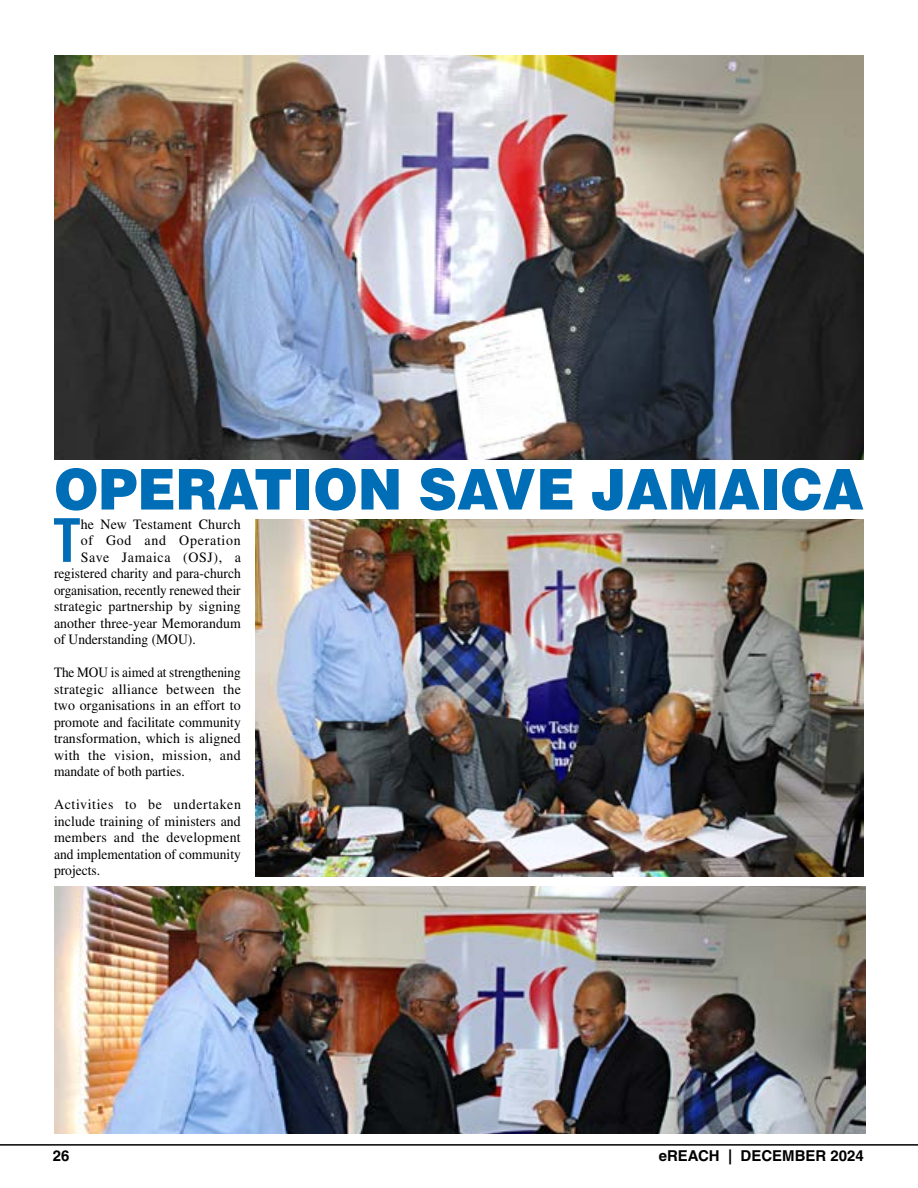
<style>
.page{position:relative;width:918px;height:1188px;background:#fff}
.page>*{position:absolute;margin:0;border:0;box-sizing:border-box;transform-origin:0 0}
.t1{font:700 condensed 58.2px "Helvetica LT Std";color:#006db7;scale:.95 1}
.t2{font:900 56.25px "Helvetica LT Std";color:#006db7;scale:.95 1}
.t3{font:700 15px "Helvetica LT Std";color:#000}
.t4{font:14.25px/16.5px "Times LT Std";color:#000;text-align:justify;scale:.93 1}
.t5{font:14.25px/16.5px "Times LT Std";color:#000;text-align:justify}
.t6{font:14.25px "Times LT Std";color:#000;scale:.95 1}
.t7{font:14.25px "Times LT Std";letter-spacing:.05em;color:#000}
.t8{font:14.25px "Times LT Std";letter-spacing:.055em;color:#000}
</style>
<div class="page">
<img style="left:54px;top:55px;width:810px;height:404px">
<hr style="left:0;top:1144px;width:918px;height:2px;background:#000">
<img style="left:54px;top:886px;width:811px;height:248px">
<img style="left:256px;top:519px;width:608px;height:358px">
<h2 class="t2" style="left:54px;top:453px;width:854px">OPERATION SAVE JAMAICA</h2>
<h1 class="t1" style="left:53px;top:504px;width:31px">T</h1>
<p class="t5" style="left:81px;top:516px;width:162px">he New Testament Church</p>
<p class="t8" style="left:81px;top:533px;width:162px">of God and Operation</p>
<p class="t7" style="left:81px;top:549px;width:162px">Save Jamaica (OSJ), a</p>
<p class="t6" style="left:54px;top:566px;width:198px">registered charity and para-church</p>
<p class="t4" style="left:54px;top:582px;width:202px">organisation, recently renewed their</p>
<p class="t5" style="left:54px;top:598px;width:188px">strategic partnership by signing</p>
<p class="t5" style="left:54px;top:615px;width:188px">another three-year Memorandum</p>
<p class="t6" style="left:54px;top:632px;width:151px">of Understanding (MOU).</p>
<p class="t4" style="left:54px;top:664px;width:203px">The MOU is aimed at strengthening strategic alliance between the two organisations in an effort to promote and facilitate community transformation, which is aligned with the vision, mission, and mandate of both parties.</p>
<p class="t5" style="left:54px;top:796px;width:189px">Activities to be undertaken include training of ministers and members and the development and implementation of community projects.</p>
<p class="t3" style="left:53px;top:1147px;width:18px">26</p>
<p class="t3" style="left:659px;top:1147px;width:207px">eREACH | DECEMBER 2024</p>
</div>
